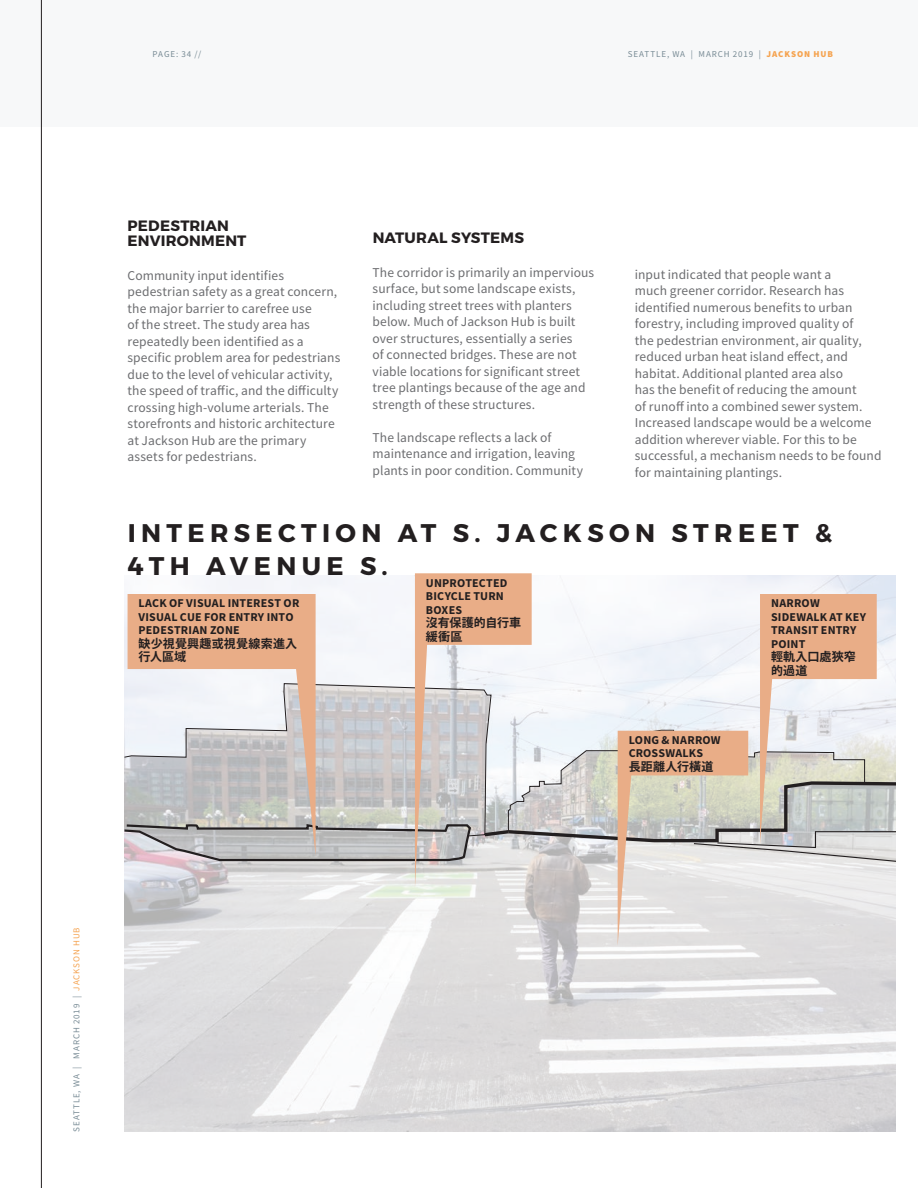
<style>
.page{position:relative;width:918px;height:1188px;background:#fff}
.page>*{position:absolute;margin:0;border:0;box-sizing:border-box;transform-origin:0 0}
.t1{font:700 25.5px/33px "Montserrat";letter-spacing:.21em;color:#231f20}
.t2{font:700 15px/15px "Montserrat";letter-spacing:.01em;color:#231f20}
.t3{font:13.5px/16.5px "Source Sans Pro";letter-spacing:.005em;color:#6c6d70}
.t4{font:700 12px/13.5px "Source Sans Pro";letter-spacing:.015em;color:#231f20}
.t5{font:700 12px/13.5px "Koz Go Pr 6 N";letter-spacing:.015em;color:#231f20}
.t6{font:700 12px/13.5px "Koz Go Pr 6 N";letter-spacing:-.005em;color:#231f20}
.t7{font:9px "Source Sans Pro";letter-spacing:.095em;color:#788b95}
.s1{font-weight:900;color:#f5a350}
.s2{color:#f5a350}
</style>
<div class="page">
<div style="left:0;top:0;width:918px;height:126px;background:#f7f8f9"></div>
<hr style="left:41px;top:0;width:1px;height:1188px;background:#231f20">
<svg style="left:124px;top:946px;width:771px;height:186px;fill:#dddbdc"></svg>
<svg style="left:124px;top:573px;width:771px;height:373px"></svg>
<svg style="left:128px;top:594px;width:188px;height:262px"></svg>
<p class="t7" style="left:153px;top:48px;width:50px">PAGE: 34 //</p>
<p class="t7" style="left:628px;top:48px;width:207px">SEATTLE, WA | MARCH 2019 | <span class="s1">JACKSON HUB</span></p>
<p class="t2" style="left:128px;top:219px;width:120px">PEDESTRIAN<br>ENVIRONMENT</p>
<p class="t3" style="left:128px;top:267px;width:214px">Community input identifies pedestrian safety as a great concern, the major barrier to carefree use<br>of the street. The study area has repeatedly been identified as a specific problem area for pedestrians due to the level of vehicular activity, the speed of traffic, and the difficulty crossing high-volume arterials. The storefronts and historic architecture at Jackson Hub are the primary assets for pedestrians.</p>
<p class="t2" style="left:373px;top:231px;width:153px">NATURAL SYSTEMS</p>
<p class="t3" style="left:373px;top:264px;width:223px">The corridor is primarily an impervious surface, but some landscape exists, including street trees with planters below. Much of Jackson Hub is built over structures, essentially a series<br>of connected bridges. These are not viable locations for significant street tree plantings because of the age and strength of these structures.</p>
<p class="t3" style="left:373px;top:429px;width:212px">The landscape reflects a lack of maintenance and irrigation, leaving plants in poor condition. Community</p>
<p class="t3" style="left:635px;top:266px;width:248px">input indicated that people want a<br>much greener corridor. Research has identified numerous benefits to urban forestry, including improved quality of<br>the pedestrian environment, air quality, reduced urban heat island effect, and habitat. Additional planted area also<br>has the benefit of reducing the amount<br>of runoff into a combined sewer system.<br>Increased landscape would be a welcome addition wherever viable. For this to be successful, a mechanism needs to be found for maintaining plantings.</p>
<h1 class="t1" style="left:128px;top:517px;width:706px">INTERSECTION AT S. JACKSON STREET &amp;<br>4TH AVENUE S.</h1>
<p class="t4" style="left:139px;top:596px;width:162px">LACK OF VISUAL INTEREST OR<br>VISUAL CUE FOR ENTRY INTO<br>PEDESTRIAN ZONE</p>
<p class="t5" style="left:139px;top:637px;width:160px">缺少視覺興趣或視覺線索進入行人區域</p>
<p class="t4" style="left:426px;top:576px;width:83px">UNPROTECTED<br>BICYCLE TURN<br>BOXES</p>
<p class="t6" style="left:426px;top:616px;width:97px">沒有保護的自行車緩衝區</p>
<p class="t4" style="left:629px;top:733px;width:94px">LONG &amp; NARROW<br>CROSSWALKS</p>
<p class="t5" style="left:629px;top:760px;width:86px">長距離人行橫道</p>
<p class="t4" style="left:771px;top:596px;width:97px">NARROW<br>SIDEWALK AT KEY<br>TRANSIT ENTRY<br>POINT</p>
<p class="t5" style="left:771px;top:650px;width:86px">輕軌入口處狹窄的過道</p>
<p class="t7" style="left:71px;top:1132px;width:206px;rotate:-90deg">SEATTLE, WA | MARCH 2019 | <span class="s2">JACKSON HUB</span></p>
</div>
